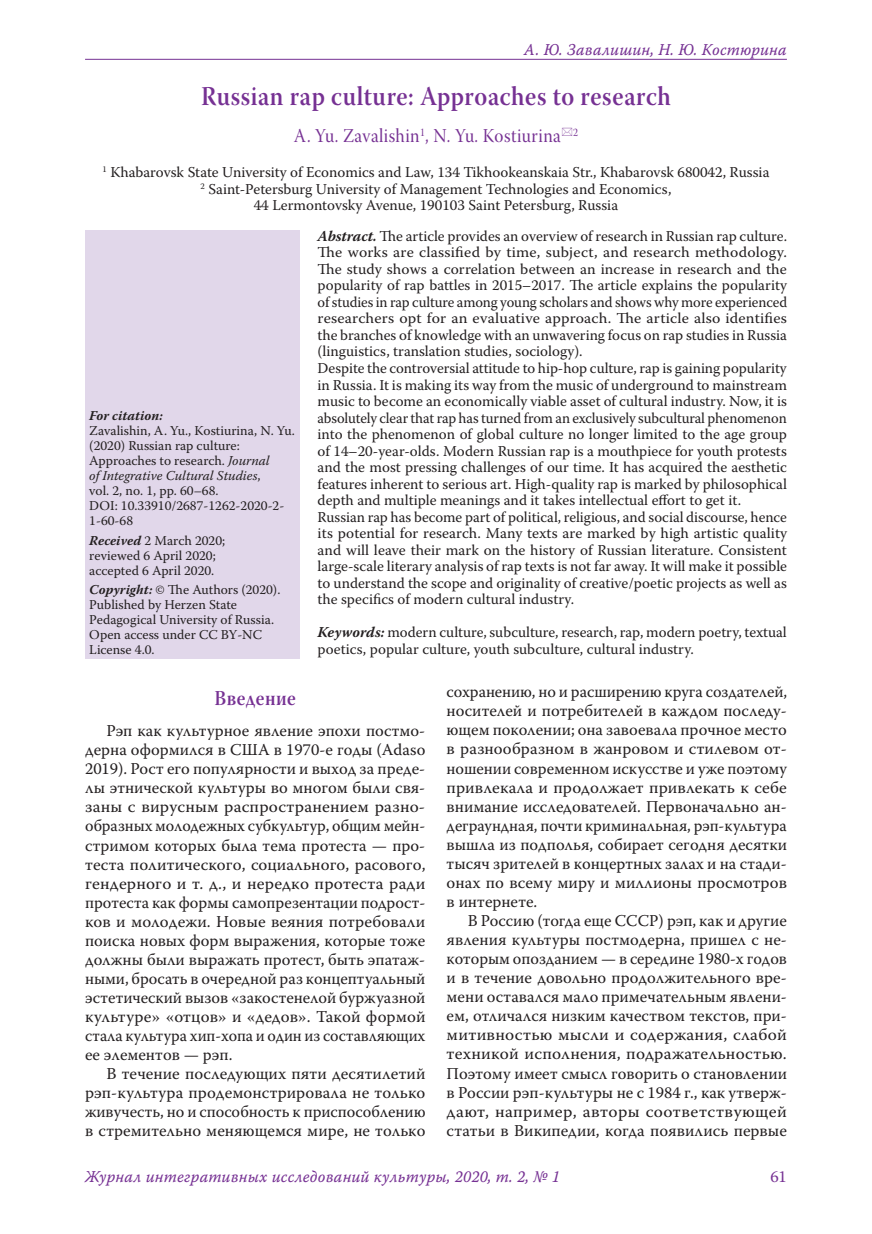
<style>
.page{position:relative;width:872px;height:1234px;background:#fff}
.page>*{position:absolute;margin:0;border:0;box-sizing:border-box;transform-origin:0 0}
.Заголовок_1{font:27px "Warnock Pro Semibold Subh";letter-spacing:.025em;color:#763193;scale:.9 1}
.Заголовок_3{font:21px "Warnock Pro Semibold Subh";letter-spacing:.025em;color:#763193;scale:.9 1}
.Заголовок_2{font:19.5px "Warnock Pro Subh";letter-spacing:.025em;color:#763193;scale:.9 1}
.Body{font:16.5px/19px "Warnock Pro";color:#231f20;text-align:justify}
.t1{font:16.5px "Warnock Pro It Capt";letter-spacing:.01em;color:#763193;scale:.95 1}
.t2{font:16.5px "Warnock Pro";color:#763193}
.Annotation{font:15px/16.5px "Warnock Pro";color:#231f20;text-align:justify}
.Affiliation{font:15px/16.5px "Warnock Pro";color:#231f20;text-align:center}
.Affiliation_info{font:13.5px/15px "Warnock Pro";color:#231f20}
.s1{font-weight:700;font-style:italic}
.s2{font-style:italic}
</style>
<div class="page">
<hr style="left:85px;top:59px;width:702px;height:1px;background:#763193">
<div style="left:85px;top:230px;width:214px;height:428px;background:#e1d7ea"></div>
<p class="t1" style="left:524px;top:39px;width:278px">А. Ю. Завалишин, Н. Ю. Костюрина</p>
<p class="Заголовок_1" style="left:201px;top:80px;width:523px">Russian rap culture: Approaches to research</p>
<p class="Заголовок_2" style="left:294px;top:125px;width:317px">A. Yu. Zavalishin<sup>1</sup>, N. Yu. Kostiurina <sup>2</sup></p>
<p class="Affiliation" style="left:102px;top:163px;width:668px"><sup>1</sup> Khabarovsk State University of Economics and Law, 134 Tikhookeanskaia Str., Khabarovsk 680042, Russia</p>
<p class="Affiliation" style="left:200px;top:180px;width:472px"><sup>2</sup> Saint-Petersburg University of Management Technologies and Economics,<br>44 Lermontovsky Avenue, 190103 Saint Petersburg, Russia</p>
<p class="Affiliation_info" style="left:89px;top:408px;width:207px"><span class="s1">For citation:<br></span>Zavalishin, A. Yu., Kostiurina, N. Yu. (2020) Russian rap culture:<br>Approaches to research. <span class="s2">Journal<br>of Integrative Cultural Studies</span>,<br>vol. 2, no. 1, pp. 60–68.<br>DOI: 10.33910/2687-1262-2020-2-<br>1-60-68</p>
<p class="Affiliation_info" style="left:89px;top:532px;width:137px"><span class="s1">Received</span> 2 March 2020; reviewed 6 April 2020; accepted 6 April 2020.</p>
<p class="Affiliation_info" style="left:89px;top:582px;width:193px"><span class="s1">Copyright:</span> © The Authors (2020).<br>Published by Herzen State<br>Pedagogical University of Russia.<br>Open access under CC BY-NC<br>License 4.0.</p>
<p class="Annotation" style="left:317px;top:227px;width:471px"><span class="s1">Abstract.</span> The article provides an overview of research in Russian rap culture.<br>The works are classified by time, subject, and research methodology.<br>The study shows a correlation between an increase in research and the popularity of rap battles in 2015–2017. The article explains the popularity of studies in rap culture among young scholars and shows why more experienced researchers opt for an evaluative approach. The article also identifies the branches of knowledge with an unwavering focus on rap studies in Russia (linguistics, translation studies, sociology).</p>
<p class="Annotation" style="left:317px;top:359px;width:471px">Despite the controversial attitude to hip-hop culture, rap is gaining popularity in Russia. It is making its way from the music of underground to mainstream music to become an economically viable asset of cultural industry. Now, it is absolutely clear that rap has turned from an exclusively subcultural phenomenon into the phenomenon of global culture no longer limited to the age group of 14–20-year-olds. Modern Russian rap is a mouthpiece for youth protests and the most pressing challenges of our time. It has acquired the aesthetic features inherent to serious art. High-quality rap is marked by philosophical depth and multiple meanings and it takes intellectual effort to get it.</p>
<p class="Annotation" style="left:317px;top:508px;width:471px">Russian rap has become part of political, religious, and social discourse, hence its potential for research. Many texts are marked by high artistic quality and will leave their mark on the history of Russian literature. Consistent large-scale literary analysis of rap texts is not far away. It will make it possible to understand the scope and originality of creative/poetic projects as well as the specifics of modern cultural industry.</p>
<p class="Annotation" style="left:317px;top:623px;width:471px"><span class="s1">Keywords:</span> modern culture, subculture, research, rap, modern poetry, textual poetics, popular culture, youth subculture, cultural industry.</p>
<p class="Заголовок_3" style="left:214px;top:685px;width:92px">Введение</p>
<p class="Body" style="left:85px;top:720px;width:342px;text-indent:21px">Рэп как культурное явление эпохи постмо&shy;дерна оформился в США в 1970-е годы (Adaso 2019). Рост его популярности и выход за преде&shy;лы этнической культуры во многом были свя&shy;заны с вирусным распространением разно&shy;образных молодежных субкультур, общим мейн&shy;стримом которых была тема протеста — про&shy;теста политического, социального, расового, гендерного и т. д., и нередко протеста ради протеста как формы самопрезентации подрост&shy;ков и молодежи. Новые веяния потребовали поиска новых форм выражения, которые тоже должны были выражать протест, быть эпатаж&shy;ными, бросать в очередной раз концептуальный эстетический вызов «закостенелой буржуазной культуре» «отцов» и «дедов». Такой формой стала культура хип-хопа и один из составляющих ее элементов — рэп.</p>
<p class="Body" style="left:85px;top:1063px;width:342px;text-indent:21px">В течение последующих пяти десятилетий рэп-культура продемонстрировала не только живучесть, но и способность к приспособлению в стремительно меняющемся мире, не только</p>
<p class="Body" style="left:446px;top:682px;width:342px">сохранению, но и расширению круга создателей, носителей и потребителей в каждом последу&shy;ющем поколении; она завоевала прочное место в разнообразном в жанровом и стилевом от&shy;ношении современном искусстве и уже поэтому привлекала и продолжает привлекать к себе внимание исследователей. Первоначально ан&shy;деграундная, почти криминальная, рэп-культура вышла из подполья, собирает сегодня десятки тысяч зрителей в концертных залах и на стади&shy;онах по всему миру и миллионы просмотров в интернете.</p>
<p class="Body" style="left:446px;top:910px;width:342px;text-indent:21px">В Россию (тогда еще СССР) рэп, как и другие явления культуры постмодерна, пришел с не&shy;которым опозданием — в середине 1980-х годов и в течение довольно продолжительного вре&shy;мени оставался мало примечательным явлени&shy;ем, отличался низким качеством текстов, при&shy;митивностью мысли и содержания, слабой техникой исполнения, подражательностью.<br>Поэтому имеет смысл говорить о становлении в России рэп-культуры не с 1984 г., как утверж&shy;дают, например, авторы соответствующей статьи в Википедии, когда появились первые</p>
<p class="t1" style="left:85px;top:1166px;width:501px">Журнал интегративных исследований культуры, 2020, т. 2, № 1</p>
<p class="t2" style="left:770px;top:1166px;width:18px">61</p>
</div>
